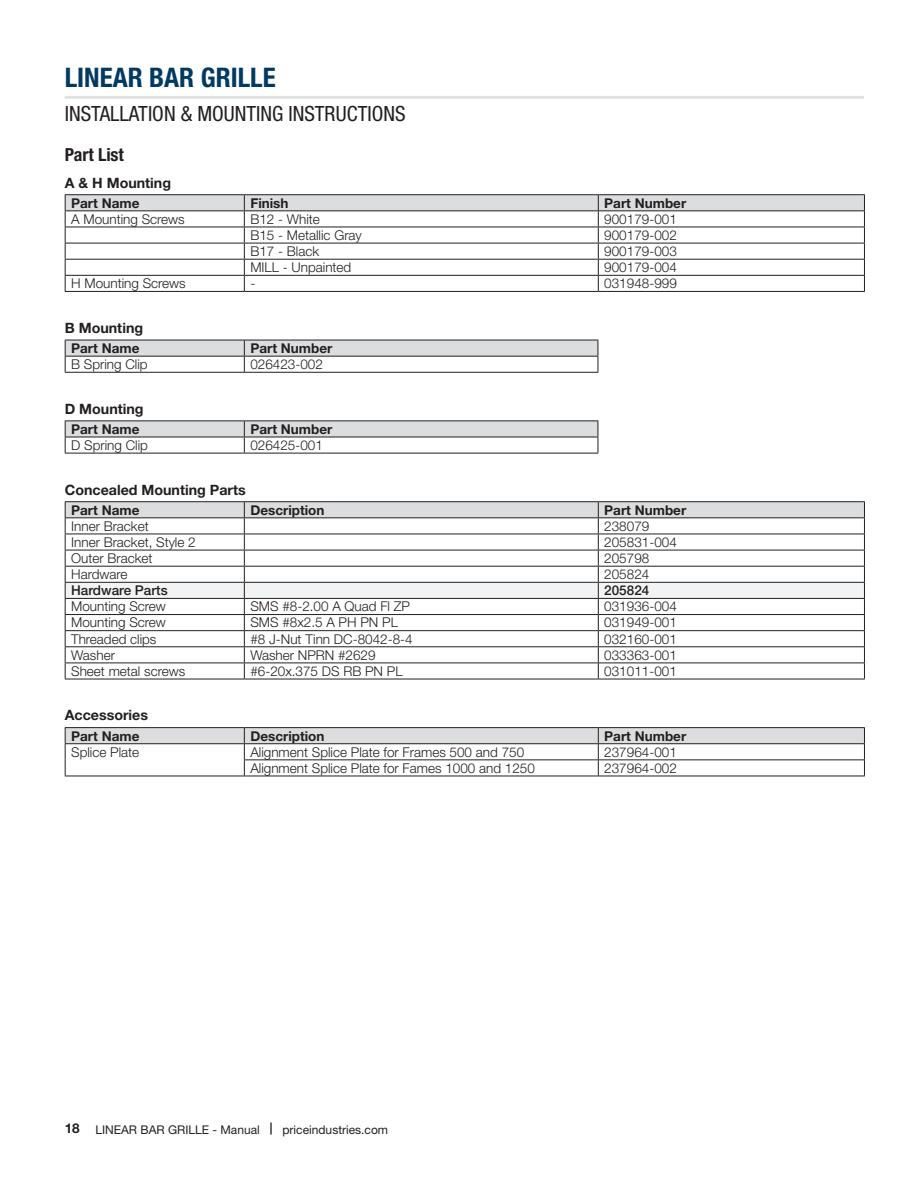
<style>
.page{position:relative;width:918px;height:1188px;background:#fff}
.page>*{position:absolute;margin:0;border:0;box-sizing:border-box;transform-origin:0 0}
.t1{font:700 condensed 27px "Helvetica Neue LT Std";color:#003a62}
.t2{font:condensed 21px "Helvetica Neue LT Std";color:#231f20}
.Heading_1{font:700 condensed 18px "Helvetica Neue LT Std";color:#231f20}
.Heading_2{font:700 14.25px "Helvetica Neue LT Std";color:#231f20}
.Tables_-_Body{font:300 13.5px "Helvetica Neue LT Std";color:#231f20}
.Tables_-_Header{font:700 13.5px "Helvetica Neue LT Std";color:#231f20}
.Tables_-_Body-2{font:500 13.5px "Helvetica Neue LT Std";color:#231f20}
.t3{font:12px "Helvetica Neue LT Std";color:#231f20}
.s1{font-weight:700;font-size:13.5px}
.s2{font-weight:700}
</style>
<div class="page">
<hr style="left:65px;top:96px;width:799px;height:3px;background:#e1e2e4">
<hr style="left:65px;top:194px;width:179px;height:1px;background:#231f20">
<hr style="left:244px;top:194px;width:354px;height:1px;background:#231f20">
<hr style="left:598px;top:194px;width:267px;height:1px;background:#231f20">
<svg style="left:65px;top:195px;width:800px;height:96px"></svg>
<hr style="left:65px;top:291px;width:179px;height:1px;background:#231f20">
<hr style="left:244px;top:291px;width:354px;height:1px;background:#231f20">
<hr style="left:598px;top:291px;width:267px;height:1px;background:#231f20">
<svg style="left:65px;top:340px;width:534px;height:32px"></svg>
<hr style="left:65px;top:372px;width:179px;height:1px;background:#231f20">
<hr style="left:244px;top:372px;width:354px;height:1px;background:#231f20">
<svg style="left:65px;top:421px;width:534px;height:32px"></svg>
<hr style="left:65px;top:453px;width:179px;height:1px;background:#231f20">
<hr style="left:244px;top:453px;width:354px;height:1px;background:#231f20">
<hr style="left:65px;top:501px;width:179px;height:1px;background:#231f20">
<hr style="left:244px;top:501px;width:354px;height:1px;background:#231f20">
<hr style="left:598px;top:501px;width:267px;height:1px;background:#231f20">
<svg style="left:65px;top:502px;width:800px;height:177px"></svg>
<hr style="left:65px;top:679px;width:179px;height:1px;background:#231f20">
<hr style="left:244px;top:679px;width:354px;height:1px;background:#231f20">
<hr style="left:598px;top:679px;width:267px;height:1px;background:#231f20">
<hr style="left:65px;top:727px;width:179px;height:1px;background:#231f20">
<hr style="left:244px;top:727px;width:354px;height:1px;background:#231f20">
<hr style="left:598px;top:727px;width:267px;height:1px;background:#231f20">
<svg style="left:65px;top:728px;width:800px;height:48px"></svg>
<hr style="left:65px;top:776px;width:179px;height:1px;background:#231f20">
<hr style="left:244px;top:776px;width:354px;height:1px;background:#231f20">
<hr style="left:598px;top:776px;width:267px;height:1px;background:#231f20">
<h1 class="t1" style="left:65px;top:61px;width:212px">LINEAR BAR GRILLE</h1>
<h2 class="t2" style="left:65px;top:102px;width:342px">INSTALLATION &amp; MOUNTING INSTRUCTIONS</h2>
<p class="Heading_1" style="left:65px;top:144px;width:61px">PART LIST</p>
<p class="Heading_2" style="left:65px;top:174px;width:108px">A &amp; H Mounting</p>
<p class="Tables_-_Header" style="left:71px;top:194px;width:70px">Part Name</p>
<p class="Tables_-_Header" style="left:250px;top:194px;width:40px">Finish</p>
<p class="Tables_-_Header" style="left:604px;top:194px;width:83px">Part Number</p>
<p class="Tables_-_Body" style="left:71px;top:211px;width:115px">A Mounting Screws</p>
<p class="Tables_-_Body" style="left:250px;top:211px;width:71px">B12 - White</p>
<p class="Tables_-_Body" style="left:604px;top:211px;width:74px">900179-001</p>
<p class="Tables_-_Body" style="left:250px;top:227px;width:113px">B15 - Metallic Gray</p>
<p class="Tables_-_Body" style="left:604px;top:227px;width:74px">900179-002</p>
<p class="Tables_-_Body" style="left:250px;top:243px;width:70px">B17 - Black</p>
<p class="Tables_-_Body" style="left:604px;top:243px;width:74px">900179-003</p>
<p class="Tables_-_Body" style="left:250px;top:259px;width:102px">MILL - Unpainted</p>
<p class="Tables_-_Body" style="left:604px;top:259px;width:74px">900179-004</p>
<p class="Tables_-_Body" style="left:71px;top:275px;width:116px">H Mounting Screws</p>
<p class="Tables_-_Body" style="left:250px;top:275px;width:6px">-</p>
<p class="Tables_-_Body" style="left:604px;top:275px;width:74px">031948-999</p>
<p class="Heading_2" style="left:65px;top:319px;width:80px">B Mounting</p>
<p class="Tables_-_Header" style="left:71px;top:340px;width:70px">Part Name</p>
<p class="Tables_-_Header" style="left:250px;top:340px;width:83px">Part Number</p>
<p class="Tables_-_Body" style="left:71px;top:356px;width:78px">B Spring Clip</p>
<p class="Tables_-_Body" style="left:250px;top:356px;width:74px">026423-002</p>
<p class="Heading_2" style="left:65px;top:400px;width:80px">D Mounting</p>
<p class="Tables_-_Header" style="left:71px;top:421px;width:70px">Part Name</p>
<p class="Tables_-_Header" style="left:250px;top:421px;width:83px">Part Number</p>
<p class="Tables_-_Body" style="left:71px;top:437px;width:78px">D Spring Clip</p>
<p class="Tables_-_Body" style="left:250px;top:437px;width:74px">026425-001</p>
<p class="Heading_2" style="left:65px;top:481px;width:183px">Concealed Mounting Parts</p>
<p class="Tables_-_Header" style="left:71px;top:501px;width:70px">Part Name</p>
<p class="Tables_-_Header" style="left:250px;top:501px;width:76px">Description</p>
<p class="Tables_-_Header" style="left:604px;top:501px;width:83px">Part Number</p>
<p class="Tables_-_Body" style="left:71px;top:518px;width:79px">Inner Bracket</p>
<p class="Tables_-_Body" style="left:604px;top:518px;width:47px">238079</p>
<p class="Tables_-_Body" style="left:71px;top:534px;width:126px">Inner Bracket, Style 2</p>
<p class="Tables_-_Body" style="left:604px;top:534px;width:74px">205831-004</p>
<p class="Tables_-_Body" style="left:71px;top:550px;width:83px">Outer Bracket</p>
<p class="Tables_-_Body" style="left:604px;top:550px;width:47px">205798</p>
<p class="Tables_-_Body" style="left:71px;top:566px;width:58px">Hardware</p>
<p class="Tables_-_Body" style="left:604px;top:566px;width:47px">205824</p>
<p class="Tables_-_Body-2" style="left:71px;top:582px;width:98px">Hardware Parts</p>
<p class="Tables_-_Body-2" style="left:604px;top:582px;width:47px">205824</p>
<p class="Tables_-_Body" style="left:71px;top:598px;width:96px">Mounting Screw</p>
<p class="Tables_-_Body" style="left:250px;top:598px;width:161px">SMS #8-2.00 A Quad Fl ZP</p>
<p class="Tables_-_Body" style="left:604px;top:598px;width:74px">031936-004</p>
<p class="Tables_-_Body" style="left:71px;top:614px;width:96px">Mounting Screw</p>
<p class="Tables_-_Body" style="left:250px;top:614px;width:149px">SMS #8x2.5 A PH PN PL</p>
<p class="Tables_-_Body" style="left:604px;top:614px;width:74px">031949-001</p>
<p class="Tables_-_Body" style="left:71px;top:630px;width:87px">Threaded clips</p>
<p class="Tables_-_Body" style="left:250px;top:630px;width:164px">#8 J-Nut Tinn DC-8042-8-4</p>
<p class="Tables_-_Body" style="left:604px;top:630px;width:74px">032160-001</p>
<p class="Tables_-_Body" style="left:71px;top:647px;width:45px">Washer</p>
<p class="Tables_-_Body" style="left:250px;top:647px;width:127px">Washer NPRN #2629</p>
<p class="Tables_-_Body" style="left:604px;top:647px;width:74px">033363-001</p>
<p class="Tables_-_Body" style="left:71px;top:663px;width:116px">Sheet metal screws</p>
<p class="Tables_-_Body" style="left:250px;top:663px;width:154px">#6-20x.375 DS RB PN PL</p>
<p class="Tables_-_Body" style="left:604px;top:663px;width:74px">031011-001</p>
<p class="Heading_2" style="left:65px;top:707px;width:85px">Accessories</p>
<p class="Tables_-_Header" style="left:71px;top:727px;width:70px">Part Name</p>
<p class="Tables_-_Header" style="left:250px;top:727px;width:76px">Description</p>
<p class="Tables_-_Header" style="left:604px;top:727px;width:83px">Part Number</p>
<p class="Tables_-_Body" style="left:71px;top:744px;width:70px">Splice Plate</p>
<p class="Tables_-_Body" style="left:250px;top:744px;width:275px">Alignment Splice Plate for Frames 500 and 750</p>
<p class="Tables_-_Body" style="left:604px;top:744px;width:74px">237964-001</p>
<p class="Tables_-_Body" style="left:250px;top:760px;width:286px">Alignment Splice Plate for Fames 1000 and 1250</p>
<p class="Tables_-_Body" style="left:604px;top:760px;width:74px">237964-002</p>
<p class="t3" style="left:65px;top:1122px;width:325px"><span class="s1">18</span> Lin ear Bar Grille - Manual <span class="s2">|</span> priceindustries.com</p>
</div>
